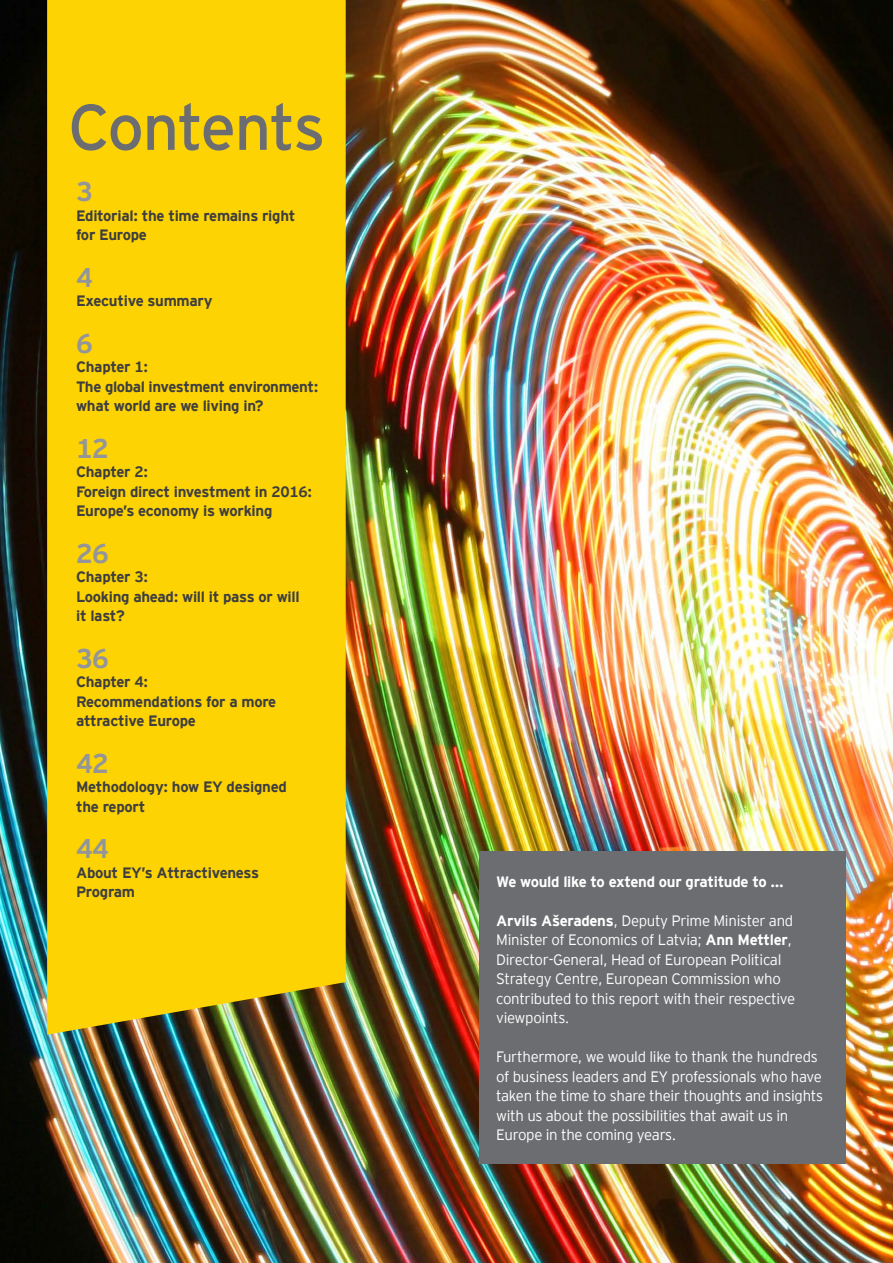
<style>
.page{position:relative;width:893px;height:1263px;background:#fff}
.page>*{position:absolute;margin:0;border:0;box-sizing:border-box;transform-origin:0 0}
.t1{font:64.5px "EY Interstate";letter-spacing:-.03em;color:#6c6d70}
.Contents_Articles_Ca{font:700 27px "EY Interstate";letter-spacing:-.02em;color:#939598}
.Heading_1st_level_Bl{font:300 15px/19.5px "EY Interstate";letter-spacing:-.02em;color:#fff}
.Contents_Articles_De{font:700 15px/19.5px "EY Interstate";letter-spacing:-.02em;color:#3e3e3f}
.Heading_1st_level_Bl-2{font:700 15px "EY Interstate";letter-spacing:-.02em;color:#fff}
.s1{font-weight:700}
</style>
<div class="page">
<img style="left:0;top:0;width:893px;height:1263px">
<div style="left:47px;top:0;width:299px;height:1035px;background:#fed304"></div>
<div style="left:479px;top:852px;width:366px;height:312px;background:#6c6d70"></div>
<p class="t1" style="left:68px;top:81px;width:259px">Contents</p>
<p class="Contents_Articles_Ca" style="left:76px;top:172px;width:18px">3</p>
<p class="Contents_Articles_De" style="left:76px;top:205px;width:221px">Editorial: the time remains right for Europe</p>
<p class="Contents_Articles_Ca" style="left:76px;top:258px;width:18px">4</p>
<p class="Contents_Articles_De" style="left:76px;top:290px;width:138px">Executive summary</p>
<p class="Contents_Articles_Ca" style="left:76px;top:324px;width:18px">6</p>
<p class="Contents_Articles_De" style="left:76px;top:356px;width:244px">Chapter 1:<br>The global investment environment: what world are we living in?</p>
<p class="Contents_Articles_Ca" style="left:76px;top:429px;width:34px">12</p>
<p class="Contents_Articles_De" style="left:76px;top:461px;width:237px">Chapter 2:<br>Foreign direct investment in 2016:<br>Europe’s economy is working</p>
<p class="Contents_Articles_Ca" style="left:76px;top:534px;width:34px">26</p>
<p class="Contents_Articles_De" style="left:76px;top:566px;width:225px">Chapter 3:<br>Looking ahead: will it pass or will it last?</p>
<p class="Contents_Articles_Ca" style="left:76px;top:639px;width:34px">36</p>
<p class="Contents_Articles_De" style="left:76px;top:671px;width:202px">Chapter 4:<br>Recommendations for a more attractive Europe</p>
<p class="Contents_Articles_Ca" style="left:76px;top:744px;width:34px">42</p>
<p class="Contents_Articles_De" style="left:76px;top:776px;width:212px">Methodology: how EY designed the report</p>
<p class="Contents_Articles_Ca" style="left:76px;top:829px;width:34px">44</p>
<p class="Contents_Articles_De" style="left:76px;top:862px;width:185px">About EY’s Attractiveness<br>Program</p>
<p class="Heading_1st_level_Bl-2" style="left:496px;top:871px;width:289px">We would like to extend our gratitude to ...</p>
<p class="Heading_1st_level_Bl" style="left:496px;top:910px;width:301px"><span class="s1">Arvils Ašeradens</span>, Deputy Prime Minister and Minister of Economics of Latvia; <span class="s1">Ann Mettler</span>, Director-General, Head of European Political Strategy Centre, European Commission who contributed to this report with their respective viewpoints.</p>
<p class="Heading_1st_level_Bl" style="left:496px;top:1046px;width:328px">Furthermore, we would like to thank the hundreds of business leaders and EY professionals who have taken the time to share their thoughts and insights with us about the possibilities that await us in Europe in the coming years.</p>
</div>
